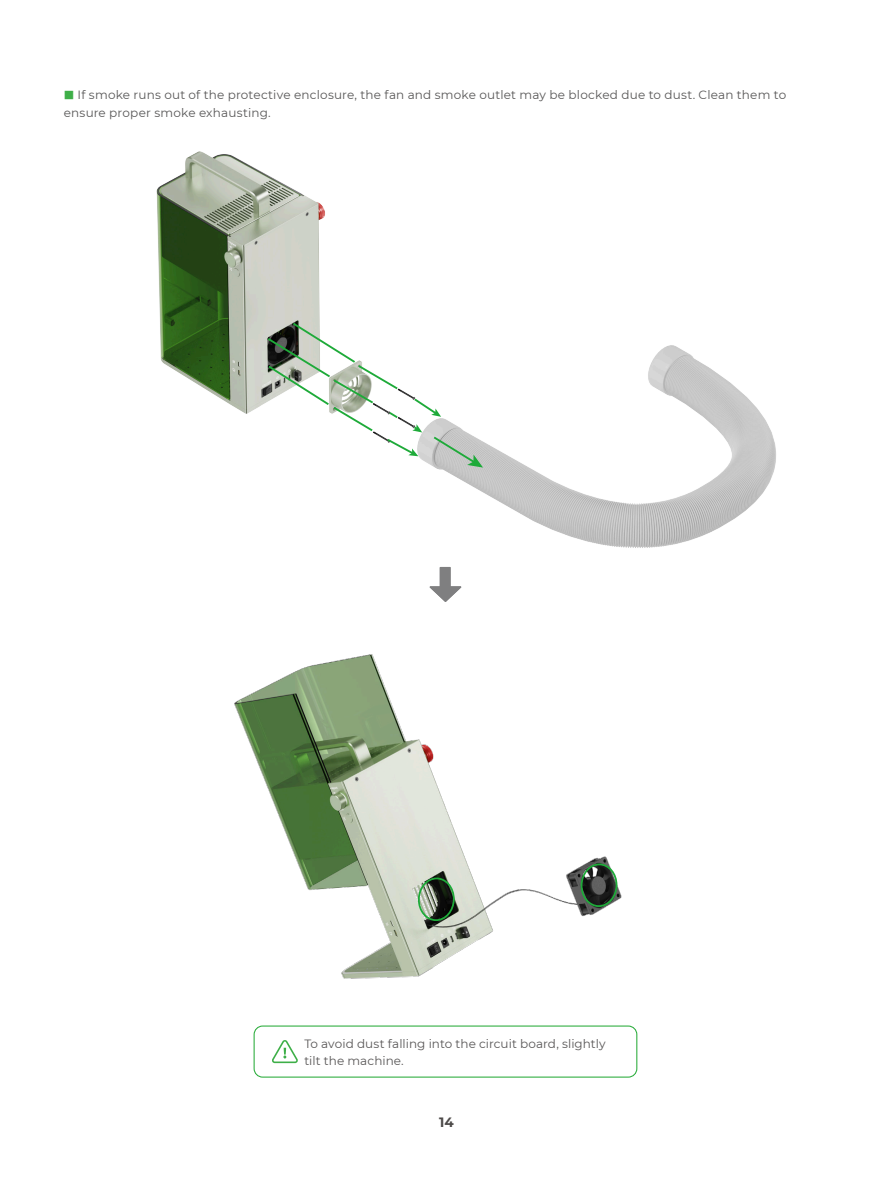
<style>
.page{position:relative;width:893px;height:1191px;background:#fff}
.page>*{position:absolute;margin:0;border:0;box-sizing:border-box;transform-origin:0 0}
.t1{font:700 13.5px "Montserrat";color:#4c4948}
.t2{font:12px/18px "Montserrat";letter-spacing:.015em;color:#585757}
.t3{font:12px/16.5px "Montserrat";letter-spacing:.005em;color:#595757}
.s1{font-family:"Source Han Sans CN";font-size:10.5px;color:#3eaf48}
</style>
<div class="page">
<img style="left:156px;top:151px;width:620px;height:397px">
<img style="left:234px;top:586px;width:404px;height:492px">
<svg style="left:429px;top:567px;width:32px;height:35px"></svg>
<div style="left:580px;top:863px;width:38px;height:44px;border:2px solid #1eaa39;border-radius:50%"></div>
<div style="left:418px;top:877px;width:37px;height:44px;border:2px solid #1eaa39;border-radius:50%"></div>
<svg style="left:266px;top:321px;width:217px;height:146px"></svg>
<p class="t2" style="left:64px;top:85px;width:724px"><span class="s1">■</span> If smoke runs out of the protective enclosure, the fan and smoke outlet may be blocked due to dust. Clean them to ensure proper smoke exhausting.</p>
<p class="t3" style="left:304px;top:1035px;width:303px">To avoid dust falling into the circuit board, slightly tilt the machine.</p>
<p class="t1" style="left:439px;top:1112px;width:16px">14</p>
</div>
